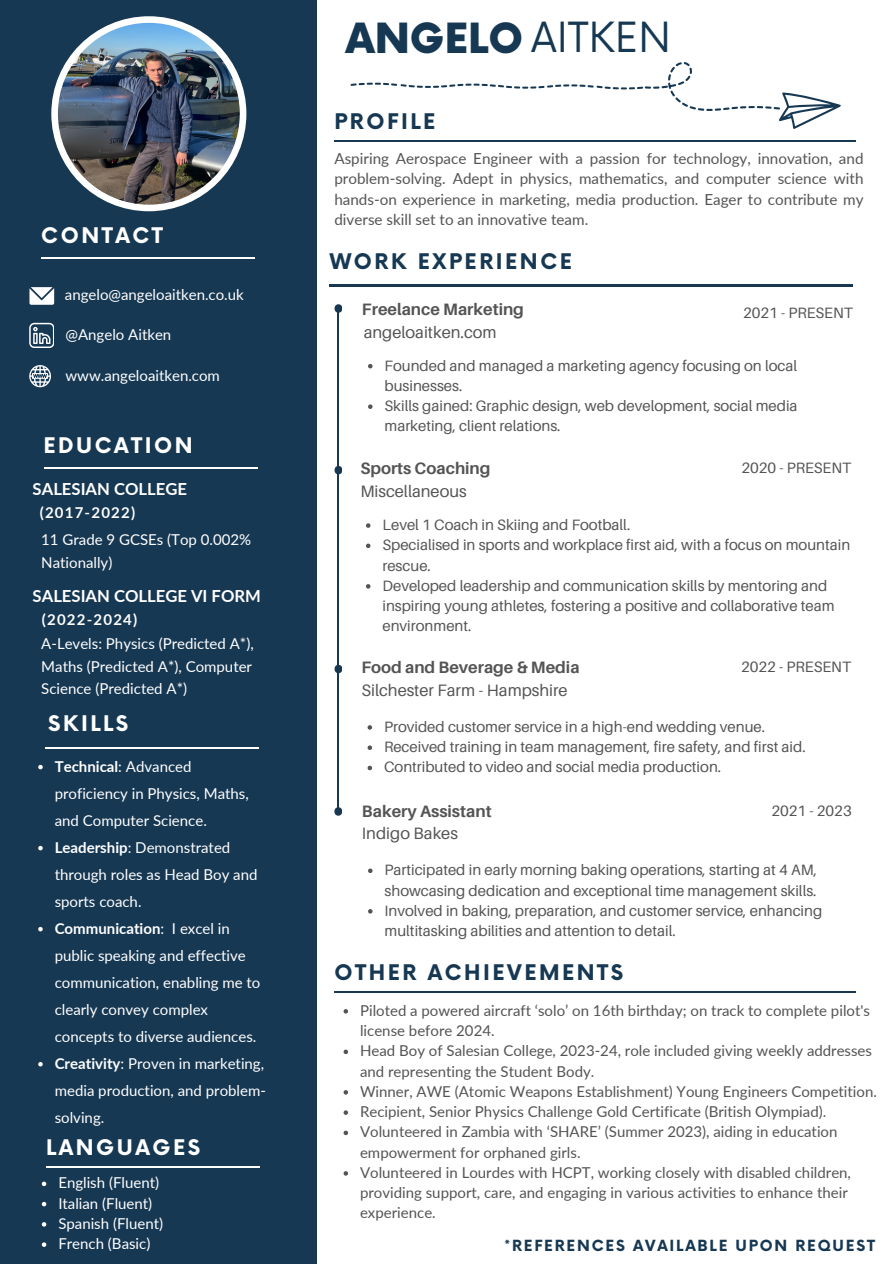
<style>
.page{position:relative;width:894px;height:1264px;background:#fff}
.page>*{position:absolute;margin:0;border:0;box-sizing:border-box;transform-origin:0 0}
.t1{font:900 40.5px "Now";color:#163853}
.t2{font:700 21px "Now";letter-spacing:.12em;color:#163853}
.t3{font:700 21px "Now";letter-spacing:.12em;color:#fff}
.t4{font:700 16.65px "Lato";color:#fff}
.t5{font:700 16.5px "Aileron";color:#545454}
.t6{font:16.5px "Aileron";color:#545454}
.t7{font:15.15px/20.5px "Lato";color:#545454;text-align:justify}
.t8{font:15px/20.2px "Aileron";color:#545454}
.t9{font:15px/20.2px "Lato";color:#545454}
.t10{font:15px/27px "Lato";color:#fff}
.t11{font:700 15px "Now";letter-spacing:.12em;color:#163853}
.t12{font:700 15px "Lato";letter-spacing:.08em;color:#fff}
.s1{font-weight:700}
.s2{font-weight:400}
</style>
<div class="page">
<div style="left:0;top:0;width:316px;height:1263px;background:#163853"></div>
<hr style="left:44px;top:467px;width:214px;height:1px;background:#fff">
<div style="left:51px;top:16px;width:195px;height:195px;background:#fff;border-radius:50%"></div>
<img style="left:58px;top:23px;width:182px;height:182px;border-radius:50%">
<svg style="left:29px;top:287px;width:25px;height:18px"></svg>
<hr style="left:41px;top:257px;width:214px;height:1px;background:#fff">
<svg style="left:29px;top:365px;width:22px;height:22px"></svg>
<hr style="left:45px;top:747px;width:214px;height:1px;background:#fff">
<hr style="left:330px;top:285px;width:522px;height:1px;background:#163853">
<hr style="left:334px;top:140px;width:521px;height:2px;background:#163853">
<svg style="left:334px;top:304px;width:8px;height:9px"></svg>
<hr style="left:337px;top:310px;width:2px;height:501px;background:#163853">
<svg style="left:334px;top:466px;width:8px;height:8px"></svg>
<svg style="left:334px;top:665px;width:8px;height:8px"></svg>
<svg style="left:38px;top:764px;width:5px;height:5px"></svg>
<svg style="left:38px;top:845px;width:5px;height:5px"></svg>
<svg style="left:38px;top:926px;width:5px;height:5px"></svg>
<svg style="left:38px;top:1062px;width:5px;height:4px"></svg>
<hr style="left:46px;top:1166px;width:214px;height:1px;background:#fff">
<svg style="left:29px;top:323px;width:25px;height:24px"></svg>
<svg style="left:334px;top:807px;width:8px;height:8px"></svg>
<hr style="left:334px;top:991px;width:522px;height:1px;background:#163853">
<svg style="left:368px;top:364px;width:4px;height:4px"></svg>
<svg style="left:368px;top:404px;width:4px;height:5px"></svg>
<svg style="left:366px;top:523px;width:4px;height:5px"></svg>
<svg style="left:366px;top:543px;width:4px;height:5px"></svg>
<svg style="left:366px;top:584px;width:4px;height:4px"></svg>
<svg style="left:367px;top:725px;width:5px;height:4px"></svg>
<svg style="left:367px;top:745px;width:5px;height:5px"></svg>
<svg style="left:367px;top:765px;width:5px;height:5px"></svg>
<svg style="left:42px;top:1181px;width:4px;height:5px"></svg>
<svg style="left:42px;top:1201px;width:4px;height:5px"></svg>
<svg style="left:42px;top:1222px;width:4px;height:4px"></svg>
<svg style="left:42px;top:1242px;width:4px;height:4px"></svg>
<svg style="left:368px;top:868px;width:4px;height:5px"></svg>
<svg style="left:368px;top:909px;width:4px;height:4px"></svg>
<svg style="left:343px;top:1009px;width:5px;height:4px"></svg>
<svg style="left:343px;top:1049px;width:5px;height:5px"></svg>
<svg style="left:343px;top:1090px;width:5px;height:4px"></svg>
<svg style="left:343px;top:1110px;width:5px;height:4px"></svg>
<svg style="left:343px;top:1130px;width:5px;height:5px"></svg>
<svg style="left:343px;top:1171px;width:5px;height:4px"></svg>
<svg style="left:350px;top:62px;width:491px;height:67px"></svg>
<p class="t3" style="left:41px;top:224px;width:123px">CONTACT</p>
<h6 class="t10" style="left:65px;top:280px;width:180px">angelo@angeloaitken.co.uk</h6>
<p class="t10" style="left:66px;top:321px;width:107px">@Angelo Aitken</p>
<h3 class="t10" style="left:65px;top:362px;width:156px">www.angeloaitken.com</h3>
<p class="t3" style="left:43px;top:434px;width:151px">EDUCATION</p>
<p class="t4" style="left:33px;top:478px;width:156px">SALESIAN COLLEGE</p>
<p class="t10" style="left:41px;top:528px;width:211px;line-height:22.5px">11 Grade 9 GCSEs (Top 0.002%<br>Nationally)</p>
<p class="t12" style="left:40px;top:503px;width:97px">(2017-2022)</p>
<p class="t4" style="left:33px;top:585px;width:230px">SALESIAN COLLEGE VI FORM</p>
<p class="t12" style="left:42px;top:610px;width:97px">(2022-2024)</p>
<p class="t10" style="left:41px;top:632px;width:214px;line-height:22.5px;text-align:justify">A-Levels: Physics (Predicted A*), Maths (Predicted A*), Computer Science (Predicted A*)</p>
<p class="t3" style="left:48px;top:712px;width:82px">SKILLS</p>
<p class="t10" style="left:55px;top:752px;width:195px"><span class="s1">Technical</span>: Advanced proficiency in Physics, Maths, and Computer Science.</p>
<p class="t10" style="left:55px;top:833px;width:204px"><span class="s1">Leadership</span>: Demonstrated through roles as Head Boy and sports coach.</p>
<p class="t10" style="left:55px;top:914px;width:207px"><span class="s1">Communication</span>: I excel in public speaking and effective communication, enabling me to clearly convey complex concepts to diverse audiences.</p>
<p class="t10" style="left:55px;top:1049px;width:213px;text-align:justify"><span class="s1">Creativity</span>: Proven in marketing, media production, and problem&shy;solving.</p>
<p class="t3" style="left:46px;top:1135px;width:156px">LANGUAGES</p>
<h6 class="t10" style="left:58px;top:1168px;width:102px">English (Fluent)</h6>
<h5 class="t10" style="left:58px;top:1189px;width:95px">Italian (Fluent)</h5>
<p class="t10" style="left:58px;top:1209px;width:106px">Spanish (Fluent)</p>
<p class="t10" style="left:58px;top:1229px;width:93px">French (Basic)</p>
<h3 class="t1" style="left:346px;top:16px;width:326px">ANGELO <span class="s2">AITKEN</span></h3>
<p class="t2" style="left:334px;top:110px;width:102px">PROFILE</p>
<p class="t7" style="left:334px;top:147px;width:530px">Aspiring Aerospace Engineer with a passion for technology, innovation, and problem-solving. Adept in physics, mathematics, and computer science with hands-on experience in marketing, media production. Eager to contribute my diverse skill set to an innovative team.</p>
<p class="t2" style="left:330px;top:250px;width:243px">WORK EXPERIENCE</p>
<p class="t5" style="left:362px;top:299px;width:163px">Freelance Marketing</p>
<p class="t8" style="left:742px;top:302px;width:111px">2021 - PRESENT</p>
<p class="t6" style="left:363px;top:322px;width:134px">angeloaitken.com</p>
<p class="t8" style="left:384px;top:355px;width:414px">Founded and managed a marketing agency focusing on local businesses.</p>
<p class="t8" style="left:384px;top:395px;width:414px">Skills gained: Graphic design, web development, social media marketing, client relations.</p>
<h2 class="t5" style="left:360px;top:458px;width:132px">Sports Coaching</h2>
<p class="t8" style="left:741px;top:457px;width:111px">2020 - PRESENT</p>
<h1 class="t6" style="left:360px;top:481px;width:108px">Miscellaneous</h1>
<p class="t8" style="left:382px;top:514px;width:249px">Level 1 Coach in Skiing and Football.</p>
<h3 class="t8" style="left:382px;top:534px;width:469px">Specialised in sports and workplace first aid, with a focus on mountain rescue.</h3>
<p class="t8" style="left:382px;top:575px;width:453px">Developed leadership and communication skills by mentoring and inspiring young athletes, fostering a positive and collaborative team environment.</p>
<p class="t5" style="left:361px;top:657px;width:219px">Food and Beverage &amp; Media</p>
<p class="t8" style="left:741px;top:656px;width:111px">2022 - PRESENT</p>
<p class="t6" style="left:361px;top:680px;width:207px">Silchester Farm - Hampshire</p>
<h3 class="t8" style="left:384px;top:716px;width:382px">Provided customer service in a high-end wedding venue.</h3>
<h6 class="t8" style="left:384px;top:736px;width:423px">Received training in team management, fire safety, and first aid.</h6>
<h5 class="t8" style="left:384px;top:756px;width:338px">Contributed to video and social media production.</h5>
<p class="t5" style="left:362px;top:800px;width:131px">Bakery Assistant</p>
<p class="t8" style="left:771px;top:800px;width:82px">2021 - 2023</p>
<p class="t6" style="left:362px;top:823px;width:97px">Indigo Bakes</p>
<h6 class="t8" style="left:384px;top:859px;width:434px">Participated in early morning baking operations, starting at 4 AM, showcasing dedication and exceptional time management skills.</h6>
<h5 class="t8" style="left:384px;top:900px;width:439px">Involved in baking, preparation, and customer service, enhancing multitasking abilities and attention to detail.</h5>
<p class="t2" style="left:334px;top:960px;width:290px">OTHER ACHIEVEMENTS</p>
<p class="t9" style="left:360px;top:999px;width:511px">Piloted a powered aircraft ‘solo’ on 16th birthday; on track to complete pilot's license before 2024.</p>
<p class="t9" style="left:360px;top:1040px;width:513px">Head Boy of Salesian College, 2023-24, role included giving weekly addresses and representing the Student Body.</p>
<p class="t9" style="left:360px;top:1080px;width:518px">Winner, AWE (Atomic Weapons Establishment) Young Engineers Competition.</p>
<h6 class="t9" style="left:360px;top:1101px;width:467px">Recipient, Senior Physics Challenge Gold Certificate (British Olympiad).</h6>
<h5 class="t9" style="left:360px;top:1121px;width:479px">Volunteered in Zambia with ‘SHARE’ (Summer 2023), aiding in education empowerment for orphaned girls.</h5>
<p class="t9" style="left:360px;top:1161px;width:492px">Volunteered in Lourdes with HCPT, working closely with disabled children, providing support, care, and engaging in various activities to enhance their experience.</p>
<h3 class="t11" style="left:504px;top:1237px;width:372px">*REFERENCES AVAILABLE UPON REQUEST</h3>
</div>
